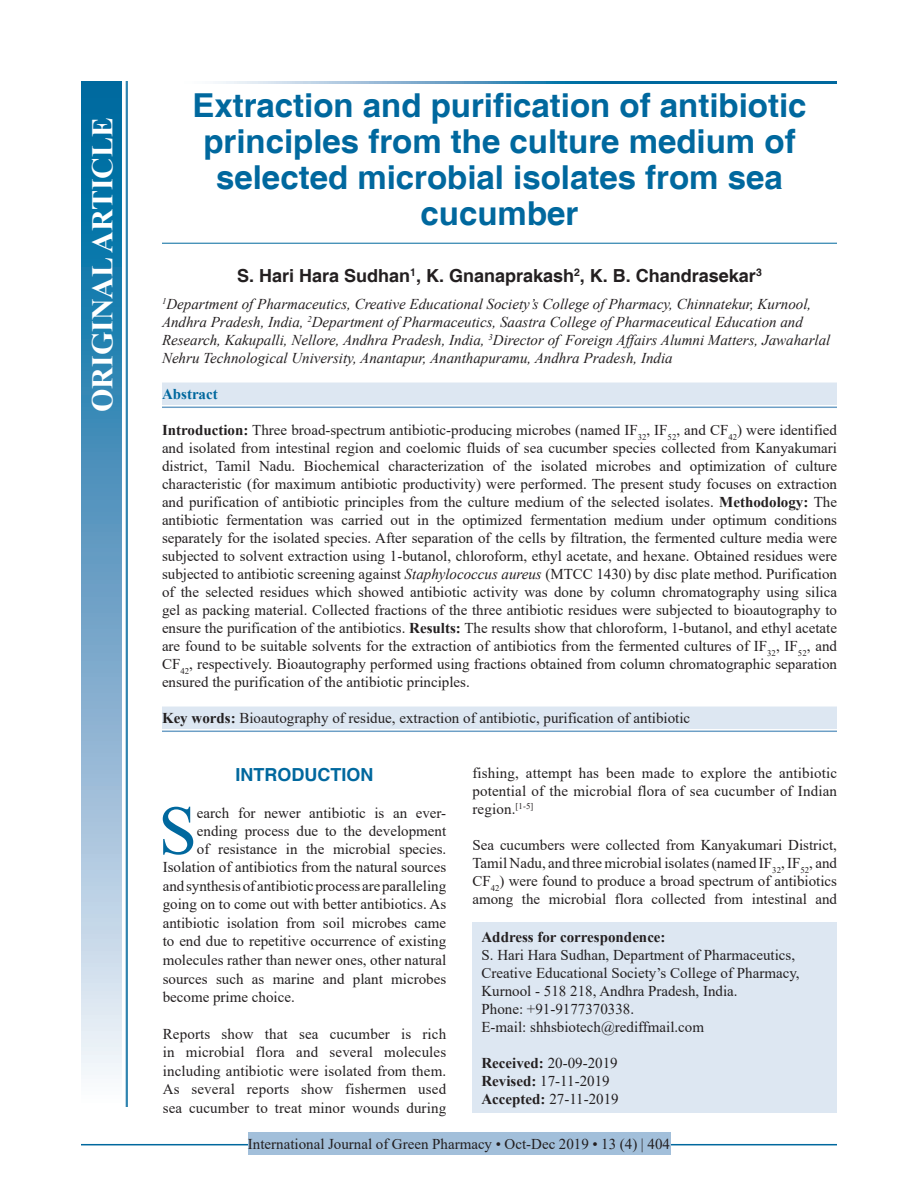
<style>
.page{position:relative;width:918px;height:1188px;background:#fff}
.page>*{position:absolute;margin:0;border:0;box-sizing:border-box;transform-origin:0 0}
.DROP_CAP_TX{font:69.3px "Times New Roman";color:#00689e}
.AT{font:700 33px/36px "Helvetica";color:#00689e;text-align:center}
.AH{font:700 30px "Times New Roman";color:#fff}
.AU{font:700 18px "Helvetica";color:#231f20}
.t1{font:700 18px "Helvetica";color:#00689e}
.ABS_1{font:15px/18px "Times New Roman";color:#231f20;text-align:justify}
.TX{font:15px/18px "Times New Roman";letter-spacing:.01em;color:#231f20;text-align:justify}
.DROP_CAP_TX-2{font:15px "Times New Roman";color:#231f20}
.AFF{font:italic 15px/18px "Times New Roman";color:#231f20}
.ADD{font:15px/18px "Times New Roman";color:#231f20}
.KWD_1_L{font:15px "Times New Roman";color:#231f20}
.RF{font:15px "Times New Roman";color:#231f20}
.HIS{font:15px/18px "Times New Roman";color:#231f20}
.ABSH{font:700 15px "Times New Roman";color:#00689e}
.s1{font-weight:700}
.s2{font-style:italic}
</style>
<div class="page">
<hr style="left:81px;top:1144px;width:756px;height:1px;background:#00689e">
<div style="left:248px;top:1133px;width:422px;height:22px;background:#a2bfda"></div>
<hr style="left:162px;top:243px;width:675px;height:1px;background:#00689e">
<div style="left:162px;top:383px;width:675px;height:22px;background:#dde7f2"></div>
<hr style="left:162px;top:407px;width:675px;height:1px;background:#6d9fc6">
<div style="left:162px;top:707px;width:675px;height:22px;background:#dde7f2"></div>
<hr style="left:162px;top:731px;width:675px;height:1px;background:#6d9fc6">
<div style="left:472px;top:922px;width:365px;height:191px;background:#dde7f2"></div>
<svg style="left:215px;top:81px;width:622px;height:3px"></svg>
<hr style="left:127px;top:81px;width:1px;height:1026px;background:#00689e">
<hr style="left:126px;top:81px;width:1px;height:1026px;background:#00689e">
<div style="left:81px;top:81px;width:41px;height:1026px;background:linear-gradient(to bottom,#005e9a,#f6f0f9)"></div>
<p class="AH" style="left:81px;top:412px;width:296px;rotate:-90deg">ORIGINAL ARTICLE</p>
<p class="AT" style="left:192px;top:89px;width:616px">Extraction and purification of antibiotic principles from the culture medium of selected microbial isolates from sea cucumber</p>
<p class="AU" style="left:237px;top:265px;width:526px">S. Hari Hara Sudhan<sup>1</sup>, K. Gnanaprakash<sup>2</sup>, K. B. Chandrasekar<sup>3</sup></p>
<p class="AFF" style="left:162px;top:295px;width:670px"><sup>1</sup>Department of Pharmaceutics, Creative Educational Society’s College of Pharmacy, Chinnatekur, Kurnool, Andhra Pradesh, India, <sup>2</sup>Department of Pharmaceutics, Saastra College of Pharmaceutical Education and Research, Kakupalli, Nellore, Andhra Pradesh, India, <sup>3</sup>Director of Foreign Affairs Alumni Matters, Jawaharlal Nehru Technological University, Anantapur, Ananthapuramu, Andhra Pradesh, India</p>
<p class="ABSH" style="left:162px;top:383px;width:57px">Abstract</p>
<p class="ABS_1" style="left:162px;top:421px;width:677px"><span class="s1">Introduction:</span> Three broad-spectrum antibiotic-producing microbes (named IF<sub>32</sub>, IF<sub>52</sub>, and CF<sub>42</sub>) were identified and isolated from intestinal region and coelomic fluids of sea cucumber species collected from Kanyakumari district, Tamil Nadu. Biochemical characterization of the isolated microbes and optimization of culture characteristic (for maximum antibiotic productivity) were performed. The present study focuses on extraction and purification of antibiotic principles from the culture medium of the selected isolates. <span class="s1">Methodology:</span> The antibiotic fermentation was carried out in the optimized fermentation medium under optimum conditions separately for the isolated species. After separation of the cells by filtration, the fermented culture media were subjected to solvent extraction using 1-butanol, chloroform, ethyl acetate, and hexane. Obtained residues were subjected to antibiotic screening against <span class="s2">Staphylococcus aureus</span> (MTCC 1430) by disc plate method. Purification of the selected residues which showed antibiotic activity was done by column chromatography using silica gel as packing material. Collected fractions of the three antibiotic residues were subjected to bioautography to ensure the purification of the antibiotics. <span class="s1">Results:</span> The results show that chloroform, 1-butanol, and ethyl acetate are found to be suitable solvents for the extraction of antibiotics from the fermented cultures of IF<sub>32</sub>, IF<sub>52</sub>, and CF<sub>42</sub>, respectively. Bioautography performed using fractions obtained from column chromatographic separation ensured the purification of the antibiotic principles.</p>
<p class="KWD_1_L" style="left:162px;top:707px;width:530px"><span class="s1">Key words:</span> Bioautography of residue, extraction of antibiotic, purification of antibiotic</p>
<h1 class="t1" style="left:236px;top:764px;width:139px">INTRODUCTION</h1>
<p class="DROP_CAP_TX" style="left:158px;top:782px;width:40px">S</p>
<p class="DROP_CAP_TX-2" style="left:197px;top:802px;width:251px">earch for newer antibiotic is an ever-</p>
<p class="DROP_CAP_TX-2" style="left:197px;top:820px;width:251px">ending process due to the development</p>
<p class="DROP_CAP_TX-2" style="left:197px;top:838px;width:251px">of resistance in the microbial species.</p>
<p class="DROP_CAP_TX-2" style="left:163px;top:857px;width:285px">Isolation of antibiotics from the natural sources</p>
<p class="DROP_CAP_TX-2" style="left:163px;top:875px;width:285px">and synthesis of antibiotic process are paralleling</p>
<p class="DROP_CAP_TX-2" style="left:163px;top:894px;width:285px">going on to come out with better antibiotics. As</p>
<p class="DROP_CAP_TX-2" style="left:163px;top:912px;width:285px">antibiotic isolation from soil microbes came</p>
<p class="DROP_CAP_TX-2" style="left:163px;top:931px;width:285px">to end due to repetitive occurrence of existing</p>
<p class="DROP_CAP_TX-2" style="left:163px;top:949px;width:285px">molecules rather than newer ones, other natural</p>
<p class="DROP_CAP_TX-2" style="left:163px;top:968px;width:285px">sources such as marine and plant microbes</p>
<p class="DROP_CAP_TX-2" style="left:163px;top:986px;width:134px">become prime choice.</p>
<p class="TX" style="left:163px;top:1024px;width:285px;line-height:18.6px">Reports show that sea cucumber is rich in microbial flora and several molecules including antibiotic were isolated from them.<br>As several reports show fishermen used sea cucumber to treat minor wounds during</p>
<p class="TX" style="left:472px;top:764px;width:366px">fishing, attempt has been made to explore the antibiotic potential of the microbial flora of sea cucumber of Indian region.<sup>[1-5]</sup></p>
<p class="TX" style="left:472px;top:836px;width:366px">Sea cucumbers were collected from Kanyakumari District, Tamil Nadu, and three microbial isolates (named IF<sub>32</sub>, IF<sub>52</sub>, and CF<sub>42</sub>) were found to produce a broad spectrum of antibiotics among the microbial flora collected from intestinal and</p>
<p class="ADD" style="left:482px;top:927px;width:320px"><span class="s1">Address for correspondence:<br></span>S. Hari Hara Sudhan, Department of Pharmaceutics, Creative Educational Society’s College of Pharmacy, Kurnool - 518 218, Andhra Pradesh, India.<br>Phone: +91-9177370338.<br>E-mail: shhsbiotech@rediffmail.com</p>
<p class="HIS" style="left:482px;top:1053px;width:139px"><span class="s1">Received:</span> 20-09-2019<br><span class="s1">Revised:</span> 17-11-2019<br><span class="s1">Accepted:</span> 27-11-2019</p>
<p class="RF" style="left:248px;top:1134px;width:424px">International Journal of Green Pharmacy • Oct-Dec 2019 • 13 (4) | 404</p>
</div>
